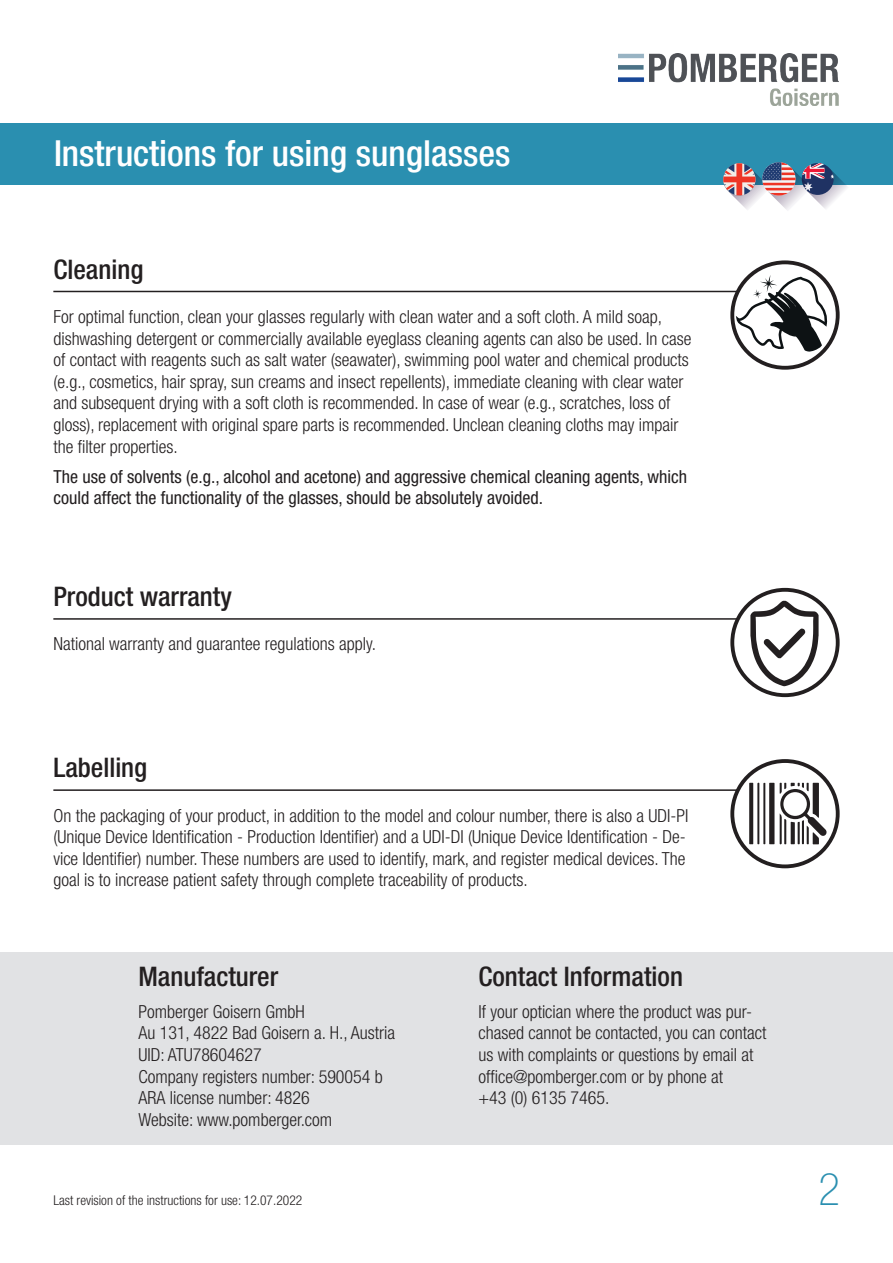
<style>
.page{position:relative;width:893px;height:1263px;background:#fff}
.page>*{position:absolute;margin:0;border:0;box-sizing:border-box;transform-origin:0 0}
.t1{font:100 condensed 45px "Helvetica Neue LT Std";color:#2a8fb0}
.t2{font:500 condensed 36px "Helvetica Neue LT Std";color:#fff}
.t3{font:500 condensed 27px "Helvetica Neue LT Std";color:#231f20}
.t4{font:300 condensed 18px/21.6px "Helvetica Neue LT Std";color:#231f20}
.t5{font:condensed 18px/21.6px "Helvetica Neue LT Std";color:#231f20}
.t6{font:300 condensed 13.5px "Helvetica Neue LT Std";color:#231f20}
</style>
<div class="page">
<div style="left:0;top:952px;width:893px;height:193px;background:#e1e2e4"></div>
<div style="left:0;top:123px;width:893px;height:62px;background:#2a8fb0"></div>
<hr style="left:53px;top:291px;width:685px;height:1px;background:#231f20">
<hr style="left:53px;top:789px;width:685px;height:2px;background:#231f20">
<hr style="left:53px;top:618px;width:685px;height:2px;background:#231f20">
<div style="left:730px;top:260px;width:110px;height:110px;border:4px solid #231f20;border-radius:50%"></div>
<svg style="left:734px;top:275px;width:94px;height:77px"></svg>
<div style="left:730px;top:588px;width:110px;height:109px;border:4px solid #231f20;border-radius:50%"></div>
<svg style="left:750px;top:601px;width:69px;height:85px"></svg>
<div style="left:730px;top:759px;width:110px;height:109px;border:4px solid #231f20;border-radius:50%"></div>
<svg style="left:749px;top:782px;width:25px;height:62px"></svg>
<svg style="left:780px;top:783px;width:47px;height:62px"></svg>
<svg style="left:813px;top:171px;width:34px;height:38px"></svg>
<div style="left:802px;top:163px;width:32px;height:32px;background:#1f3263;border-radius:16px"></div>
<svg style="left:830px;top:174px;width:4px;height:5px"></svg>
<svg style="left:734px;top:197px;width:26px;height:13px"></svg>
<svg style="left:774px;top:197px;width:27px;height:13px"></svg>
<svg style="left:723px;top:162px;width:101px;height:35px"></svg>
<img style="left:618px;top:54px;width:221px;height:51px">
<h2 class="t2" style="left:54px;top:132px;width:458px">Instructions for using sunglasses</h2>
<h3 class="t3" style="left:53px;top:253px;width:91px">Cleaning</h3>
<p class="t4" style="left:53px;top:306px;width:640px">For optimal function, clean your glasses regularly with clean water and a soft cloth. A mild soap, dishwashing detergent or commercially available eyeglass cleaning agents can also be used. In case of contact with reagents such as salt water (seawater), swimming pool water and chemical products (e.g., cosmetics, hair spray, sun creams and insect repellents), immediate cleaning with clear water and subsequent drying with a soft cloth is recommended. In case of wear (e.g., scratches, loss of gloss), replacement with original spare parts is recommended. Unclean cleaning cloths may impair the filter properties.</p>
<p class="t5" style="left:53px;top:465px;width:635px">The use of solvents (e.g., alcohol and acetone) and aggressive chemical cleaning agents, which could affect the functionality of the glasses, should be absolutely avoided.</p>
<h3 class="t3" style="left:53px;top:580px;width:180px">Product warranty</h3>
<p class="t4" style="left:53px;top:633px;width:324px">National warranty and guarantee regulations apply.</p>
<h3 class="t3" style="left:53px;top:752px;width:95px">Labelling</h3>
<p class="t4" style="left:53px;top:804px;width:637px">On the packaging of your product, in addition to the model and colour number, there is also a UDI-PI (Unique Device Identification - Production Identifier) and a UDI-DI (Unique Device Identification - De&shy;vice Identifier) number. These numbers are used to identify, mark, and register medical devices. The goal is to increase patient safety through complete traceability of products.</p>
<h3 class="t3" style="left:138px;top:960px;width:141px">Manufacturer</h3>
<h3 class="t3" style="left:478px;top:960px;width:206px">Contact Information</h3>
<p class="t4" style="left:138px;top:1000px;width:258px">Pomberger Goisern GmbH<br>Au 131, 4822 Bad Goisern a. H., Austria<br>UID: ATU78604627<br>Company registers number: 590054 b<br>ARA license number: 4826<br>Website: www.pomberger.com</p>
<p class="t4" style="left:478px;top:1000px;width:290px">If your optician where the product was pur&shy;chased cannot be contacted, you can contact us with complaints or questions by email at office@pomberger.com or by phone at<br>+43 (0) 6135 7465.</p>
<p class="t6" style="left:53px;top:1192px;width:250px">Last revision of the instructions for use: 12.07.2022</p>
<h1 class="t1" style="left:818px;top:1164px;width:23px">2</h1>
</div>
